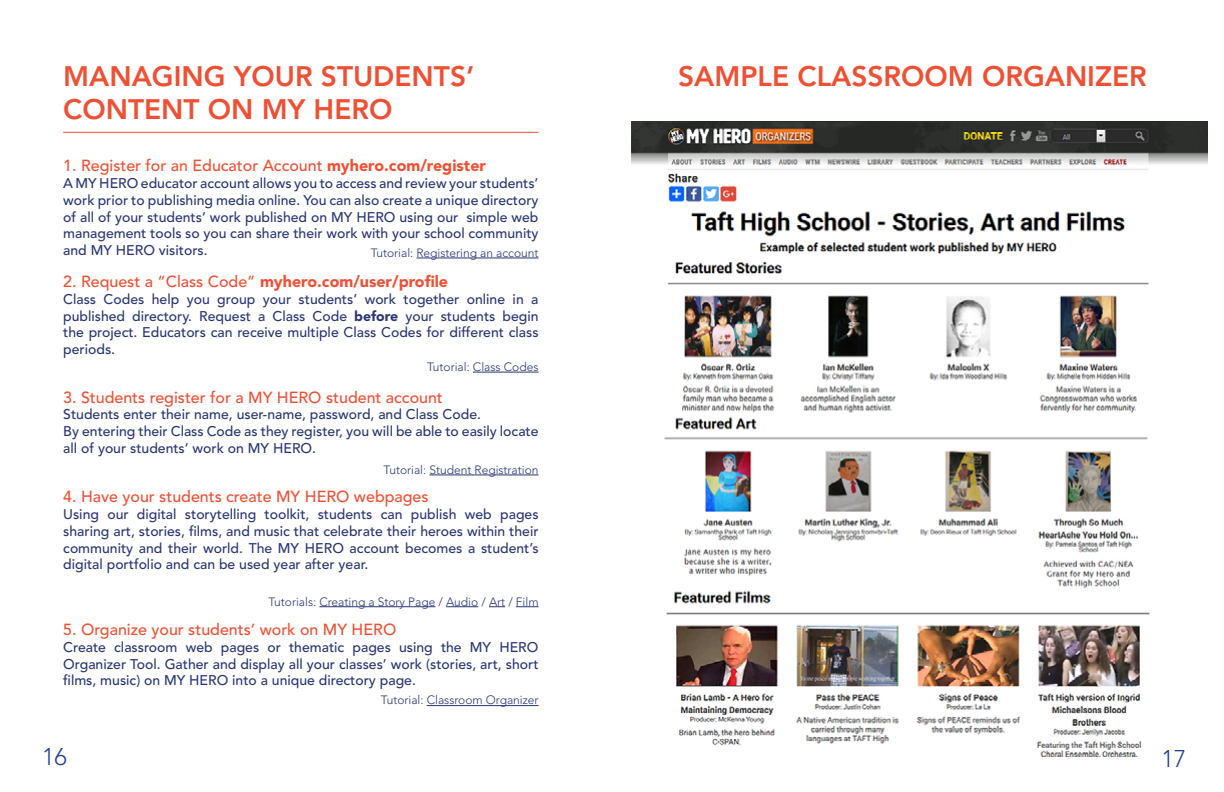
<style>
.page{position:relative;width:1224px;height:792px;background:#fff}
.page>*{position:absolute;margin:0;border:0;box-sizing:border-box;transform-origin:0 0}
.t1{font:800 28px/33.6px "Avenir LT Std";color:#ef5034}
.t2{font:300 24px "Avenir LT Std";color:#25408f}
.t3{font:500 16px "Avenir LT Std";color:#ef5034}
.t4{font:900 16px "Avenir LT Std";color:#ef5034}
.t5{font:500 14px/16.8px "Avenir LT Std";color:#2b3574;text-align:justify}
.t6{font:300 12px "Avenir LT Std";color:#2b3574}
.s1{font-weight:900}
.s2{font-weight:500}
</style>
<div class="page">
<img style="left:632px;top:122px;width:576px;height:635px">
<hr style="left:417px;top:258px;width:122px;height:1px;background:#2b3574">
<hr style="left:473px;top:372px;width:66px;height:1px;background:#2b3574">
<hr style="left:429px;top:475px;width:110px;height:1px;background:#2b3574">
<hr style="left:319px;top:606px;width:116px;height:1px;background:#2b3574">
<hr style="left:446px;top:606px;width:32px;height:1px;background:#2b3574">
<svg style="left:489px;top:606px;width:16px;height:1px"></svg>
<svg style="left:516px;top:606px;width:23px;height:1px"></svg>
<hr style="left:427px;top:705px;width:112px;height:1px;background:#2b3574">
<hr style="left:63px;top:132px;width:476px;height:1px;background:#ef5034">
<h1 class="t1" style="left:63px;top:59px;width:413px">MANAGING YOUR STUDENTS’<br>CONTENT ON MY HERO</h1>
<h1 class="t1" style="left:678px;top:59px;width:470px">SAMPLE CLASSROOM ORGANIZER</h1>
<p class="t3" style="left:63px;top:156px;width:424px">1. Register for an Educator Account <span class="s1">myhero.com/register</span></p>
<p class="t5" style="left:63px;top:175px;width:477px">A MY HERO educator account allows you to access and review your students’ work prior to publishing media online. You can also create a unique directory of all of your students’ work published on MY HERO using our simple web management tools so you can share their work with your school community and MY HERO visitors.</p>
<p class="t4" style="left:63px;top:272px;width:386px"><span class="s2">2. Request a “Class Code”</span> myhero.com/user/profile</p>
<p class="t5" style="left:63px;top:291px;width:477px">Class Codes help you group your students’ work together online in a published directory. Request a Class Code <span class="s1">before</span> your students begin the project. Educators can receive multiple Class Codes for different class periods.</p>
<p class="t3" style="left:63px;top:388px;width:381px">3. Students register for a MY HERO student account</p>
<p class="t5" style="left:63px;top:407px;width:477px;text-align:left">Students enter their name, user-name, password, and Class Code.<br>By entering their Class Code as they register, you will be able to easily locate all of your students’ work on MY HERO.</p>
<p class="t3" style="left:63px;top:487px;width:367px">4. Have your students create MY HERO webpages</p>
<p class="t5" style="left:63px;top:506px;width:477px">Using our digital storytelling toolkit, students can publish web pages sharing art, stories, films, and music that celebrate their heroes within their community and their world. The MY HERO account becomes a student’s digital portfolio and can be used year after year.</p>
<p class="t6" style="left:371px;top:246px;width:169px">Tutorial: Registering an account</p>
<p class="t6" style="left:427px;top:360px;width:113px">Tutorial: Class Codes</p>
<p class="t6" style="left:384px;top:463px;width:156px">Tutorial: Student Registration</p>
<p class="t6" style="left:268px;top:594px;width:272px">Tutorials: Creating a Story Page / Audio / Art / Film</p>
<p class="t3" style="left:63px;top:620px;width:335px">5. Organize your students’ work on MY HERO</p>
<p class="t5" style="left:63px;top:639px;width:477px">Create classroom web pages or thematic pages using the MY HERO Organizer Tool. Gather and display all your classes’ work (stories, art, short films, music) on MY HERO into a unique directory page.</p>
<p class="t6" style="left:381px;top:693px;width:159px">Tutorial: Classroom Organizer</p>
<h2 class="t2" style="left:42px;top:743px;width:26px">16</h2>
<h2 class="t2" style="left:1162px;top:745px;width:26px">17</h2>
</div>
